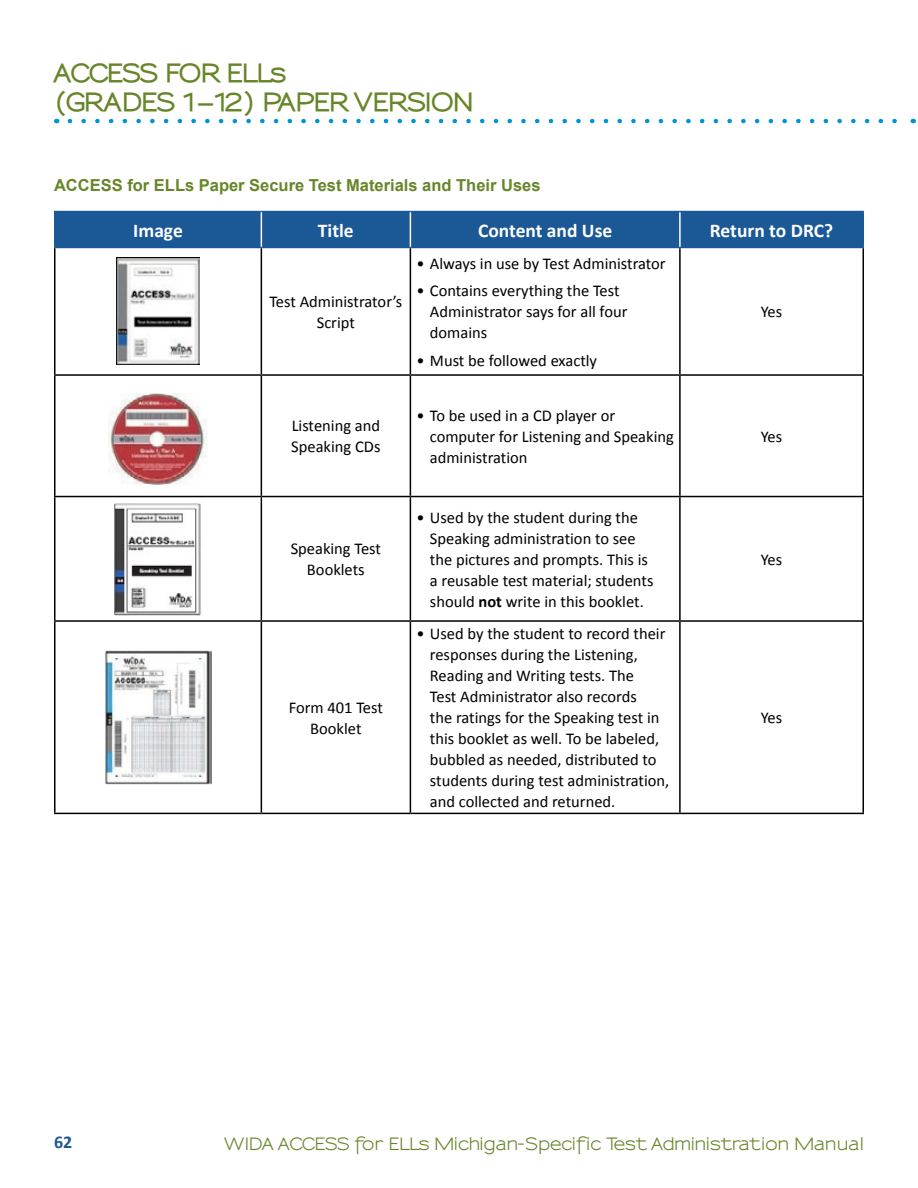
<style>
.page{position:relative;width:918px;height:1188px;background:#fff}
.page>*{position:absolute;margin:0;border:0;box-sizing:border-box;transform-origin:0 0}
.t1{font:800 24px/28.8px "Sansumi";letter-spacing:-.07em;color:#678529}
.Table_Header{font:700 19.5px "Calibri";color:#fff}
.t2{font:700 18px "Calibri";color:#1b5896}
.body_copy{font:16.5px/21px "Calibri";color:#000}
.t3{font:700 16.5px "Sansumi";color:#678529}
.Sub_Subhead{font:700 16.5px "Arial";color:#678529}
.s1{font-weight:700}
</style>
<div class="page">
<svg style="left:70px;top:119px;width:827px;height:4px"></svg>
<div style="left:56px;top:212px;width:806px;height:35px;background:#1b5896"></div>
<hr style="left:54px;top:248px;width:2px;height:126px;background:#000">
<hr style="left:261px;top:248px;width:1px;height:126px;background:#000">
<hr style="left:410px;top:248px;width:1px;height:126px;background:#000">
<hr style="left:679px;top:248px;width:2px;height:126px;background:#000">
<hr style="left:862px;top:248px;width:2px;height:126px;background:#000">
<hr style="left:54px;top:374px;width:207px;height:2px;background:#000">
<hr style="left:54px;top:376px;width:2px;height:120px;background:#000">
<hr style="left:261px;top:374px;width:149px;height:2px;background:#000">
<hr style="left:261px;top:376px;width:1px;height:120px;background:#000">
<hr style="left:410px;top:374px;width:270px;height:2px;background:#000">
<hr style="left:410px;top:376px;width:1px;height:120px;background:#000">
<hr style="left:680px;top:374px;width:184px;height:2px;background:#000">
<hr style="left:679px;top:376px;width:2px;height:120px;background:#000">
<hr style="left:862px;top:376px;width:2px;height:120px;background:#000">
<hr style="left:54px;top:496px;width:207px;height:1px;background:#000">
<hr style="left:54px;top:497px;width:2px;height:123px;background:#000">
<hr style="left:261px;top:496px;width:149px;height:1px;background:#000">
<hr style="left:261px;top:497px;width:1px;height:123px;background:#000">
<hr style="left:410px;top:496px;width:270px;height:1px;background:#000">
<hr style="left:410px;top:497px;width:1px;height:123px;background:#000">
<hr style="left:680px;top:496px;width:184px;height:1px;background:#000">
<hr style="left:679px;top:497px;width:2px;height:123px;background:#000">
<hr style="left:862px;top:497px;width:2px;height:123px;background:#000">
<hr style="left:54px;top:620px;width:207px;height:2px;background:#000">
<hr style="left:54px;top:622px;width:2px;height:191px;background:#000">
<hr style="left:261px;top:620px;width:149px;height:2px;background:#000">
<hr style="left:261px;top:622px;width:1px;height:191px;background:#000">
<hr style="left:410px;top:620px;width:270px;height:2px;background:#000">
<hr style="left:410px;top:622px;width:1px;height:191px;background:#000">
<hr style="left:680px;top:620px;width:184px;height:2px;background:#000">
<hr style="left:679px;top:622px;width:2px;height:191px;background:#000">
<hr style="left:862px;top:622px;width:2px;height:191px;background:#000">
<hr style="left:54px;top:813px;width:207px;height:1px;background:#000">
<hr style="left:261px;top:813px;width:149px;height:1px;background:#000">
<hr style="left:410px;top:813px;width:270px;height:1px;background:#000">
<hr style="left:680px;top:813px;width:184px;height:1px;background:#000">
<hr style="left:54px;top:211px;width:207px;height:1px;background:#1b5896">
<hr style="left:54px;top:212px;width:2px;height:35px;background:#1b5896">
<hr style="left:261px;top:211px;width:149px;height:1px;background:#1b5896">
<hr style="left:54px;top:247px;width:207px;height:1px;background:#1b5896">
<hr style="left:261px;top:247px;width:149px;height:1px;background:#1b5896">
<hr style="left:261px;top:212px;width:1px;height:35px;background:#fff">
<hr style="left:410px;top:211px;width:270px;height:1px;background:#1b5896">
<hr style="left:680px;top:211px;width:184px;height:1px;background:#1b5896">
<hr style="left:862px;top:212px;width:2px;height:35px;background:#1b5896">
<hr style="left:410px;top:247px;width:270px;height:1px;background:#1b5896">
<hr style="left:680px;top:247px;width:184px;height:1px;background:#1b5896">
<hr style="left:410px;top:212px;width:1px;height:35px;background:#fff">
<hr style="left:679px;top:212px;width:2px;height:35px;background:#fff">
<img style="left:116px;top:258px;width:84px;height:107px">
<img style="left:109px;top:394px;width:98px;height:91px">
<img style="left:114px;top:503px;width:88px;height:112px">
<img style="left:105px;top:650px;width:106px;height:135px">
<h1 class="t1" style="left:54px;top:59px;width:422px">ACCESS FOR ELLs<br>(GRADES 1–12) PAPER VERSION</h1>
<h3 class="Sub_Subhead" style="left:54px;top:174px;width:488px">ACCESS for ELLs Paper Secure Test Materials and Their Uses</h3>
<h2 class="Table_Header" style="left:133px;top:218px;width:51px">Image</h2>
<h2 class="Table_Header" style="left:318px;top:218px;width:37px">Title</h2>
<h2 class="Table_Header" style="left:478px;top:218px;width:136px">Content and Use</h2>
<h2 class="Table_Header" style="left:710px;top:218px;width:125px">Return to DRC?</h2>
<p class="body_copy" style="left:269px;top:291px;width:135px;text-align:center">Test Administrator’s<br>Script</p>
<p class="body_copy" style="left:416px;top:253px;width:251px">• Always in use by Test Administrator</p>
<p class="body_copy" style="left:430px;top:281px;width:199px;text-indent:-14px">• Contains everything the Test<br>Administrator says for all four domains</p>
<p class="body_copy" style="left:416px;top:350px;width:182px">• Must be followed exactly</p>
<p class="body_copy" style="left:291px;top:416px;width:91px">Listening and<br>Speaking CDs</p>
<p class="body_copy" style="left:430px;top:405px;width:245px;text-indent:-14px">• To be used in a CD player or computer for Listening and Speaking administration</p>
<p class="body_copy" style="left:291px;top:539px;width:92px;text-align:center">Speaking Test<br>Booklets</p>
<p class="body_copy" style="left:289px;top:697px;width:96px;text-align:center">Form 401 Test<br>Booklet</p>
<p class="body_copy" style="left:430px;top:507px;width:225px;text-indent:-14px">• Used by the student during the<br>Speaking administration to see the pictures and prompts. This is a reusable test material; students should <span class="s1">not</span> write in this booklet.</p>
<p class="body_copy" style="left:430px;top:623px;width:241px;text-indent:-14px">• Used by the student to record their responses during the Listening, Reading and Writing tests. The<br>Test Administrator also records<br>the ratings for the Speaking test in this booklet as well. To be labeled, bubbled as needed, distributed to students during test administration, and collected and returned.</p>
<p class="body_copy" style="left:761px;top:302px;width:23px">Yes</p>
<p class="body_copy" style="left:761px;top:426px;width:23px">Yes</p>
<p class="body_copy" style="left:761px;top:549px;width:23px">Yes</p>
<p class="body_copy" style="left:761px;top:707px;width:23px">Yes</p>
<p class="t2" style="left:54px;top:1131px;width:20px">62</p>
<p class="t3" style="left:224px;top:1135px;width:641px">WIDA ACCESS for ELLs Michigan-Specific Test Administration Manual</p>
</div>
